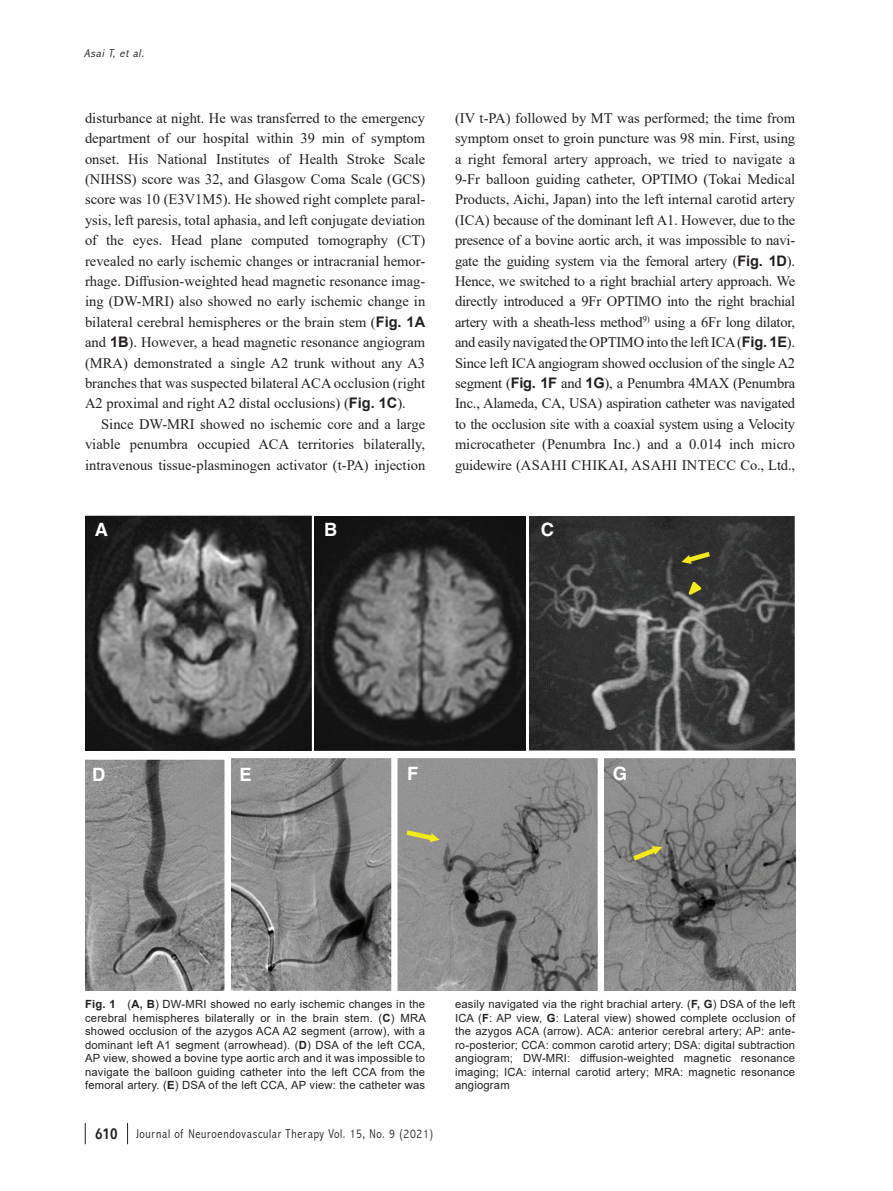
<style>
.page{position:relative;width:893px;height:1191px;background:#fff}
.page>*{position:absolute;margin:0;border:0;box-sizing:border-box;transform-origin:0 0}
.t1{font:700 18.3px "Helvetica";color:#fff}
.t2{font:600 15px "Avenir Next Condensed";color:#231f20}
.TX{font:14.55px/20.4px "Times New Roman";color:#231f20;text-align:justify}
.TX1{font:14.55px/20.4px "Times New Roman";color:#231f20;text-align:justify}
.t3{font:300 condensed 12.75px "Abadi";letter-spacing:.05em;color:#231f20}
.FCAP{font:11.25px/13.5px "Arial";letter-spacing:.02em;color:#231f20;text-align:justify}
.t4{font:italic 300 condensed 11.25px "Abadi";color:#231f20;scale:1.14 1}
.s1{font-family:"Arial";font-weight:700}
.s2{font-weight:700}
</style>
<div class="page">
<svg style="left:127px;top:1123px;width:1px;height:21px"></svg>
<svg style="left:85px;top:1123px;width:1px;height:21px"></svg>
<img style="left:314px;top:516px;width:212px;height:234px">
<img style="left:529px;top:516px;width:266px;height:234px">
<img style="left:85px;top:516px;width:226px;height:235px">
<img style="left:85px;top:759px;width:139px;height:232px">
<img style="left:231px;top:759px;width:160px;height:231px">
<img style="left:398px;top:759px;width:199px;height:232px">
<img style="left:604px;top:759px;width:192px;height:232px">
<svg style="left:681px;top:552px;width:29px;height:12px"></svg>
<svg style="left:689px;top:582px;width:12px;height:13px"></svg>
<svg style="left:406px;top:830px;width:34px;height:12px"></svg>
<svg style="left:633px;top:846px;width:29px;height:14px"></svg>
<p class="t4" style="left:84px;top:47px;width:56px">Asai T, et al.</p>
<p class="TX1" style="left:85px;top:107px;width:342px">disturbance at night. He was transferred to the emergency department of our hospital within 39 min of symptom onset. His National Institutes of Health Stroke Scale (NIHSS) score was 32, and Glasgow Coma Scale (GCS) score was 10 (E3V1M5). He showed right complete paral&shy;ysis, left paresis, total aphasia, and left conjugate deviation of the eyes. Head plane computed tomography (CT) revealed no early ischemic changes or intracranial hemor&shy;rhage. Diffusion-weighted head magnetic resonance imag&shy;ing (DW-MRI) also showed no early ischemic change in bilateral cerebral hemispheres or the brain stem (<span class="s1">Fig. 1A </span>and <span class="s1">1B</span>). However, a head magnetic resonance angiogram (MRA) demonstrated a single A2 trunk without any A3 branches that was suspected bilateral ACA occlusion (right A2 proximal and right A2 distal occlusions) (<span class="s1">Fig. 1C</span>).</p>
<p class="TX" style="left:85px;top:413px;width:342px;text-indent:16px">Since DW-MRI showed no ischemic core and a large viable penumbra occupied ACA territories bilaterally, intravenous tissue-plasminogen activator (t-PA) injection</p>
<p class="TX" style="left:455px;top:107px;width:342px">(IV t-PA) followed by MT was performed; the time from symptom onset to groin puncture was 98 min. First, using a right femoral artery approach, we tried to navigate a 9-Fr balloon guiding catheter, OPTIMO (Tokai Medical Products, Aichi, Japan) into the left internal carotid artery (ICA) because of the dominant left A1. However, due to the presence of a bovine aortic arch, it was impossible to navi&shy;gate the guiding system via the femoral artery (<span class="s1">Fig. 1D</span>).<br>Hence, we switched to a right brachial artery approach. We directly introduced a 9Fr OPTIMO into the right brachial artery with a sheath-less method<sup>9)</sup> using a 6Fr long dilator, and easily navigated the OPTIMO into the left ICA (<span class="s1">Fig. 1E</span>).<br>Since left ICA angiogram showed occlusion of the single A2 segment (<span class="s1">Fig. 1F</span> and <span class="s1">1G</span>), a Penumbra 4MAX (Penumbra Inc., Alameda, CA, USA) aspiration catheter was navigated to the occlusion site with a coaxial system using a Velocity microcatheter (Penumbra Inc.) and a 0.014 inch micro guidewire (ASAHI CHIKAI, ASAHI INTECC Co., Ltd.,</p>
<p class="t1" style="left:95px;top:519px;width:15px">A</p>
<p class="t1" style="left:541px;top:519px;width:15px">C</p>
<p class="t1" style="left:324px;top:519px;width:15px">B</p>
<p class="t1" style="left:92px;top:763px;width:15px">D</p>
<p class="t1" style="left:239px;top:763px;width:14px">E</p>
<p class="t1" style="left:407px;top:762px;width:13px">F</p>
<p class="t1" style="left:613px;top:762px;width:16px">G</p>
<p class="FCAP" style="left:85px;top:997px;width:342px"><span class="s2">Fig. 1</span> (<span class="s2">A, B</span>) DW-MRI showed no early ischemic changes in the cerebral hemispheres bilaterally or in the brain stem. (<span class="s2">C</span>) MRA showed occlusion of the azygos ACA A2 segment (arrow), with a dominant left A1 segment (arrowhead). (<span class="s2">D</span>) DSA of the left CCA, AP view, showed a bovine type aortic arch and it was impossible to navigate the balloon guiding catheter into the left CCA from the femoral artery. (<span class="s2">E</span>) DSA of the left CCA, AP view: the catheter was</p>
<p class="FCAP" style="left:455px;top:997px;width:342px">easily navigated via the right brachial artery. (<span class="s2">F, G</span>) DSA of the left ICA (<span class="s2">F</span>: AP view, <span class="s2">G</span>: Lateral view) showed complete occlusion of the azygos ACA (arrow). ACA: anterior cerebral artery; AP: ante&shy;ro-posterior; CCA: common carotid artery; DSA: digital subtraction angiogram; DW-MRI: diffusion-weighted magnetic resonance imaging; ICA: internal carotid artery; MRA: magnetic resonance angiogram</p>
<p class="t3" style="left:136px;top:1126px;width:299px">Journal of Neuroendovascular Therapy Vol. 15, No. 9 (2021)</p>
<p class="t2" style="left:95px;top:1120px;width:24px">610</p>
</div>
